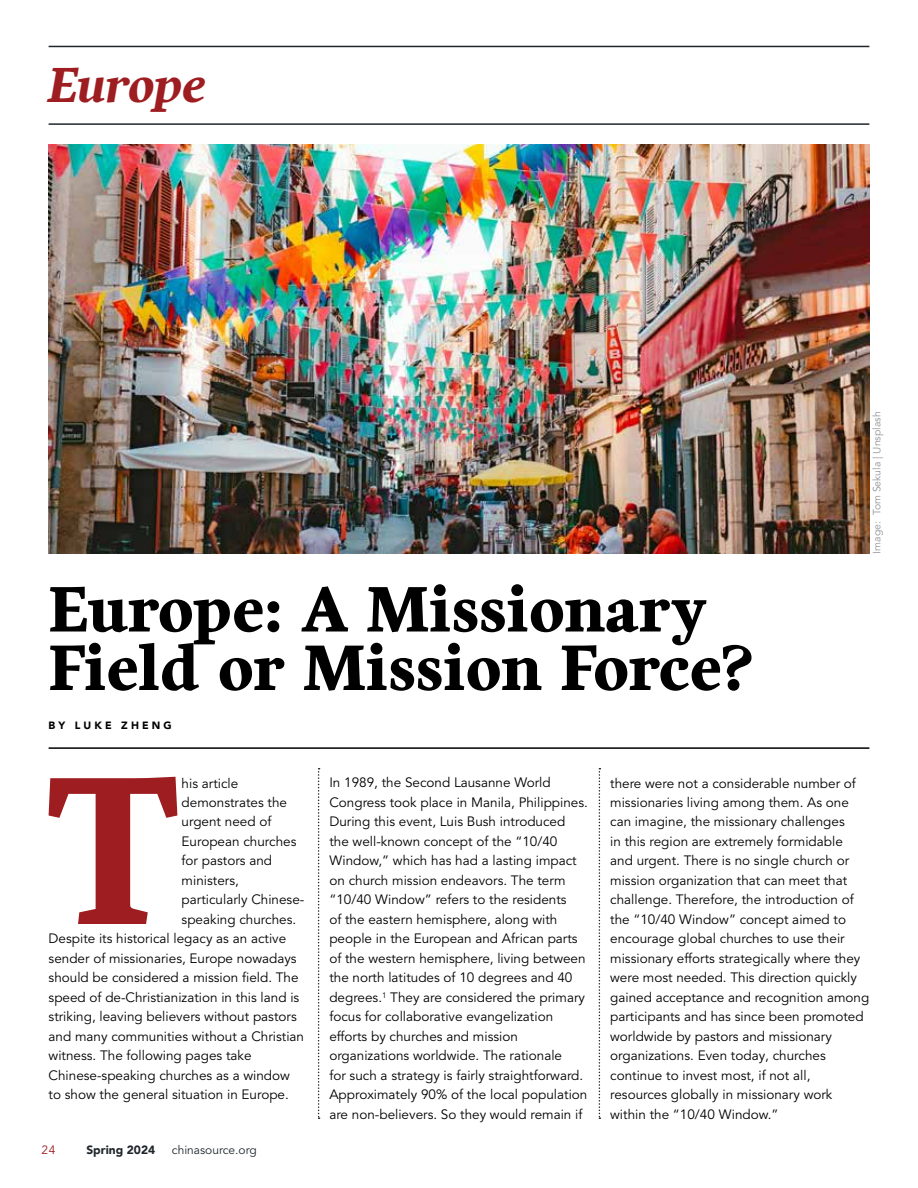
<style>
.page{position:relative;width:918px;height:1188px;background:#fff}
.page>*{position:absolute;margin:0;border:0;box-sizing:border-box;transform-origin:0 0}
.t1{font:800 211.95px "Harfang";color:#9e1d20}
.t2{font:900 64.5px/58.5px "Harfang";letter-spacing:-.005em;color:#000}
.t3{font:italic 800 49.5px "Harfang";letter-spacing:-.025em;color:#9e1d20}
.t4{font:13.5px/19.5px "Avenir LT Pro";color:#000}
.t5{font:12px "Avenir LT Pro";color:#20272b}
.t6{font:900 12px "Avenir";color:#20272b}
.t7{font:12px "Avenir LT Pro";color:#9e1d20}
.t8{font:10.5px "Avenir LT Pro";color:#939598}
.t9{font:900 10.5px "Avenir LT Pro";letter-spacing:.3em;color:#000}
</style>
<div class="page">
<img style="left:49px;top:144px;width:820px;height:410px">
<hr style="left:49px;top:46px;width:820px;height:1px;background:#20272b">
<hr style="left:49px;top:123px;width:820px;height:2px;background:#20272b">
<hr style="left:49px;top:747px;width:820px;height:2px;background:#000">
<svg style="left:318px;top:768px;width:2px;height:351px"></svg>
<svg style="left:599px;top:768px;width:1px;height:351px"></svg>
<h3 class="t3" style="left:49px;top:55px;width:160px">Europe</h3>
<h2 class="t2" style="left:49px;top:582px;width:707px">Europe: A Missionary<br>Field or Mission Force?</h2>
<p class="t9" style="left:49px;top:719px;width:125px">BY LUKE ZHENG</p>
<p class="t8" style="left:870px;top:554px;width:144px;rotate:-90deg">Image: Tom Sekula | Unsplash</p>
<h1 class="t1" style="left:46px;top:723px;width:135px">T</h1>
<p class="t4" style="left:182px;top:773px;width:58px">his article</p>
<p class="t4" style="left:182px;top:793px;width:107px">demonstrates the</p>
<p class="t4" style="left:182px;top:812px;width:91px">urgent need of</p>
<p class="t4" style="left:182px;top:832px;width:116px">European churches</p>
<p class="t4" style="left:182px;top:851px;width:92px">for pastors and</p>
<p class="t4" style="left:182px;top:871px;width:59px">ministers,</p>
<p class="t4" style="left:182px;top:890px;width:124px">particularly Chinese-</p>
<p class="t4" style="left:182px;top:910px;width:116px">speaking churches.</p>
<p class="t4" style="left:49px;top:929px;width:239px">Despite its historical legacy as an active</p>
<p class="t4" style="left:49px;top:949px;width:250px">sender of missionaries, Europe nowadays</p>
<p class="t4" style="left:49px;top:968px;width:252px">should be considered a mission field. The</p>
<p class="t4" style="left:49px;top:988px;width:252px">speed of de-Christianization in this land is</p>
<p class="t4" style="left:49px;top:1007px;width:250px">striking, leaving believers without pastors</p>
<p class="t4" style="left:49px;top:1027px;width:257px">and many communities without a Christian</p>
<p class="t4" style="left:49px;top:1046px;width:205px">witness. The following pages take</p>
<p class="t4" style="left:49px;top:1066px;width:243px">Chinese-speaking churches as a window</p>
<p class="t4" style="left:49px;top:1085px;width:242px">to show the general situation in Europe.</p>
<p class="t7" style="left:42px;top:1142px;width:15px">24</p>
<p class="t6" style="left:86px;top:1139px;width:70px">Spring 2024</p>
<p class="t5" style="left:172px;top:1142px;width:86px">chinasource.org</p>
<p class="t4" style="left:329px;top:773px;width:260px">In 1989, the Second Lausanne World Congress took place in Manila, Philippines.<br>During this event, Luis Bush introduced the well-known concept of the “10/40<br>Window,” which has had a lasting impact on church mission endeavors. The term “10/40 Window” refers to the residents<br>of the eastern hemisphere, along with people in the European and African parts of the western hemisphere, living between the north latitudes of 10 degrees and 40 degrees.<sup>1</sup> They are considered the primary focus for collaborative evangelization efforts by churches and mission organizations worldwide. The rationale<br>for such a strategy is fairly straightforward.<br>Approximately 90% of the local population are non-believers. So they would remain if</p>
<p class="t4" style="left:610px;top:773px;width:261px">there were not a considerable number of missionaries living among them. As one can imagine, the missionary challenges<br>in this region are extremely formidable<br>and urgent. There is no single church or mission organization that can meet that challenge. Therefore, the introduction of the “10/40 Window” concept aimed to encourage global churches to use their missionary efforts strategically where they were most needed. This direction quickly gained acceptance and recognition among participants and has since been promoted worldwide by pastors and missionary organizations. Even today, churches continue to invest most, if not all, resources globally in missionary work within the “10/40 Window.”</p>
</div>
